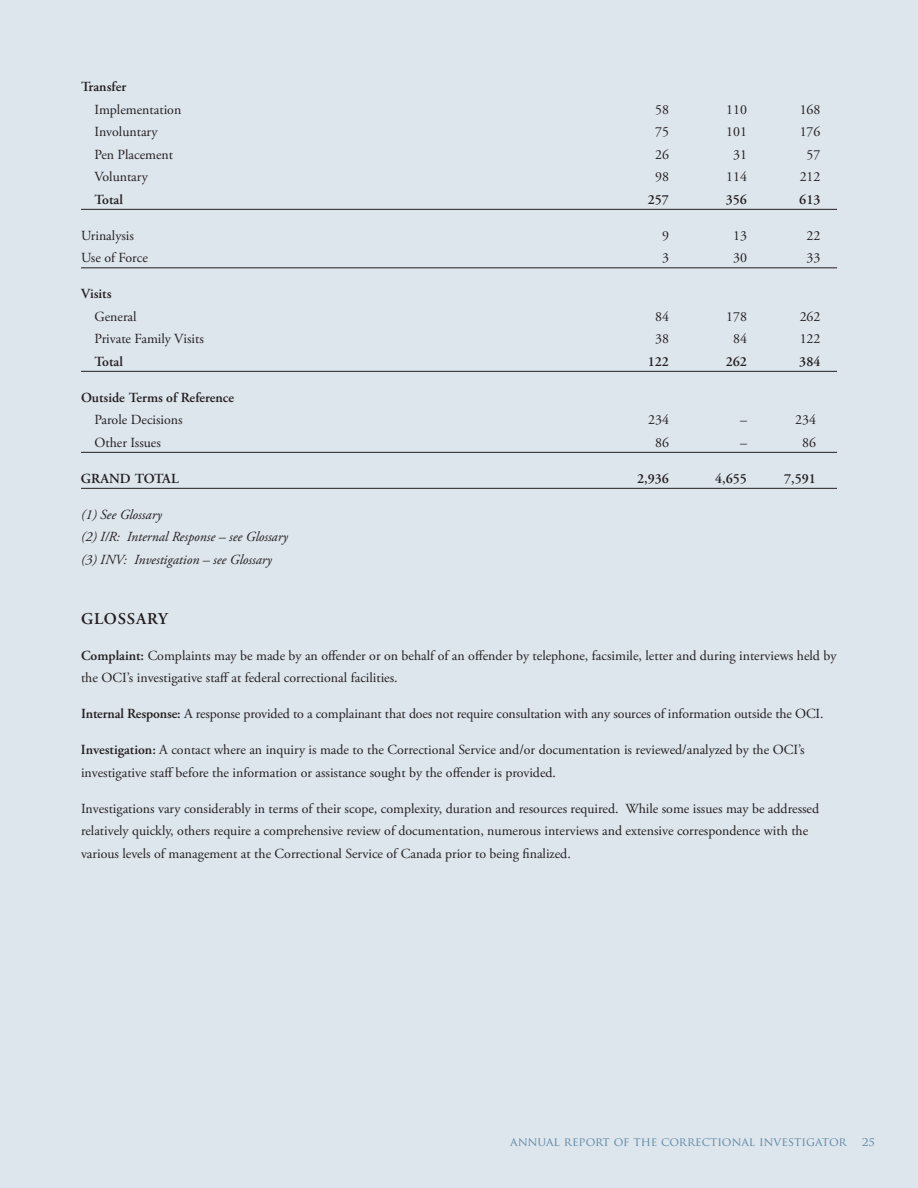
<style>
.page{position:relative;width:918px;height:1188px;background:#dde5ed}
.page>*{position:absolute;margin:0;border:0;box-sizing:border-box;transform-origin:0 0}
.t1{font:600 16.5px "Adobe Garamond Pro";color:#231f20}
.t2{font:13.8px/22.5px "Adobe Garamond Pro";color:#231f20}
.t3{font:600 13.8px "Adobe Garamond Pro";color:#231f20}
.t4{font:italic 13.8px/22.5px "Adobe Garamond Pro";color:#231f20}
.t5{font:12px "Trajan Pro";color:#5d87a1}
.s1{font-weight:600}
</style>
<div class="page">
<hr style="left:81px;top:209px;width:756px;height:1px;background:#231f20">
<hr style="left:81px;top:267px;width:756px;height:1px;background:#231f20">
<hr style="left:81px;top:371px;width:756px;height:1px;background:#231f20">
<hr style="left:81px;top:452px;width:756px;height:1px;background:#231f20">
<hr style="left:81px;top:488px;width:756px;height:1px;background:#231f20">
<p class="t3" style="left:81px;top:79px;width:47px">Transfer</p>
<p class="t2" style="left:95px;top:98px;width:88px">Implementation</p>
<p class="t2" style="left:655px;top:98px;width:15px">58</p>
<p class="t2" style="left:726px;top:98px;width:22px">110</p>
<p class="t2" style="left:800px;top:98px;width:22px">168</p>
<p class="t2" style="left:95px;top:121px;width:65px">Involuntary</p>
<p class="t2" style="left:655px;top:121px;width:15px">75</p>
<p class="t2" style="left:726px;top:121px;width:22px">101</p>
<p class="t2" style="left:800px;top:121px;width:22px">176</p>
<p class="t2" style="left:95px;top:143px;width:80px">Pen Placement</p>
<p class="t2" style="left:655px;top:143px;width:15px">26</p>
<p class="t2" style="left:733px;top:143px;width:15px">31</p>
<p class="t2" style="left:807px;top:143px;width:15px">57</p>
<p class="t2" style="left:95px;top:166px;width:55px">Voluntary</p>
<p class="t2" style="left:655px;top:166px;width:15px">98</p>
<p class="t2" style="left:726px;top:166px;width:22px">114</p>
<p class="t2" style="left:800px;top:166px;width:22px">212</p>
<p class="t3" style="left:81px;top:191px;width:43px">Total</p>
<p class="t3" style="left:648px;top:191px;width:23px">257</p>
<p class="t3" style="left:726px;top:191px;width:23px">356</p>
<p class="t3" style="left:799px;top:191px;width:23px">613</p>
<p class="t2" style="left:81px;top:224px;width:54px">Urinalysis</p>
<p class="t2" style="left:662px;top:224px;width:8px">9</p>
<p class="t2" style="left:733px;top:224px;width:15px">13</p>
<p class="t2" style="left:807px;top:224px;width:15px">22</p>
<p class="t2" style="left:81px;top:247px;width:68px">Use of Force</p>
<p class="t2" style="left:662px;top:247px;width:8px">3</p>
<p class="t2" style="left:733px;top:247px;width:15px">30</p>
<p class="t2" style="left:807px;top:247px;width:15px">33</p>
<p class="t3" style="left:81px;top:286px;width:32px">Visits</p>
<p class="t2" style="left:95px;top:305px;width:44px">General</p>
<p class="t2" style="left:655px;top:305px;width:15px">84</p>
<p class="t2" style="left:726px;top:305px;width:22px">178</p>
<p class="t2" style="left:800px;top:305px;width:22px">262</p>
<p class="t2" style="left:95px;top:328px;width:111px">Private Family Visits</p>
<p class="t2" style="left:655px;top:328px;width:15px">38</p>
<p class="t2" style="left:733px;top:328px;width:15px">84</p>
<p class="t2" style="left:800px;top:328px;width:22px">122</p>
<p class="t3" style="left:81px;top:353px;width:43px">Total</p>
<p class="t3" style="left:648px;top:353px;width:23px">122</p>
<p class="t3" style="left:726px;top:353px;width:23px">262</p>
<p class="t3" style="left:799px;top:353px;width:23px">384</p>
<p class="t3" style="left:81px;top:389px;width:155px">Outside Terms of Reference</p>
<p class="t2" style="left:95px;top:409px;width:90px">Parole Decisions</p>
<p class="t2" style="left:648px;top:409px;width:22px">234</p>
<p class="t2" style="left:740px;top:409px;width:8px">–</p>
<p class="t2" style="left:795px;top:409px;width:22px">234</p>
<p class="t2" style="left:94px;top:431px;width:68px">Other Issues</p>
<p class="t2" style="left:655px;top:431px;width:15px">86</p>
<p class="t2" style="left:740px;top:431px;width:8px">–</p>
<p class="t2" style="left:802px;top:431px;width:15px">86</p>
<p class="t3" style="left:81px;top:470px;width:11px">GRAND</p>
<p class="t3" style="left:135px;top:470px;width:9px">TOTAL</p>
<p class="t3" style="left:637px;top:470px;width:33px">2,936</p>
<p class="t3" style="left:715px;top:470px;width:33px">4,655</p>
<p class="t3" style="left:784px;top:470px;width:33px">7,591</p>
<p class="t4" style="left:81px;top:503px;width:208px">(1) See Glossary<br>(2) I/R: Internal Response – see Glossary (3) INV: Investigation – see Glossary</p>
<p class="t1" style="left:81px;top:609px;width:12px">GLOSSARY</p>
<p class="t2" style="left:81px;top:644px;width:757px"><span class="s1">Complaint:</span> Complaints may be made by an offender or on behalf of an offender by telephone, facsimile, letter and during interviews held by the OCI’s investigative staff at federal correctional facilities.</p>
<p class="t2" style="left:81px;top:703px;width:744px"><span class="s1">Internal Response:</span> A response provided to a complainant that does not require consultation with any sources of information outside the OCI.</p>
<p class="t2" style="left:81px;top:739px;width:725px"><span class="s1">Investigation:</span> A contact where an inquiry is made to the Correctional Service and/or documentation is reviewed/analyzed by the OCI’s investigative staff before the information or assistance sought by the offender is provided.</p>
<p class="t2" style="left:81px;top:797px;width:740px">Investigations vary considerably in terms of their scope, complexity, duration and resources required. While some issues may be addressed relatively quickly, others require a comprehensive review of documentation, numerous interviews and extensive correspondence with the various levels of management at the Correctional Service of Canada prior to being finalized.</p>
<p class="t5" style="left:510px;top:1134px;width:338px">ANNUAL REPORT OF THE CORRECTIONAL INVESTIGATOR</p>
<p class="t5" style="left:862px;top:1134px;width:14px">25</p>
<p class="t5" style="left:517px;top:1134px;width:338px">ANNUAL REPORT OF THE CORRECTIONAL INVESTIGATOR</p>
</div>
